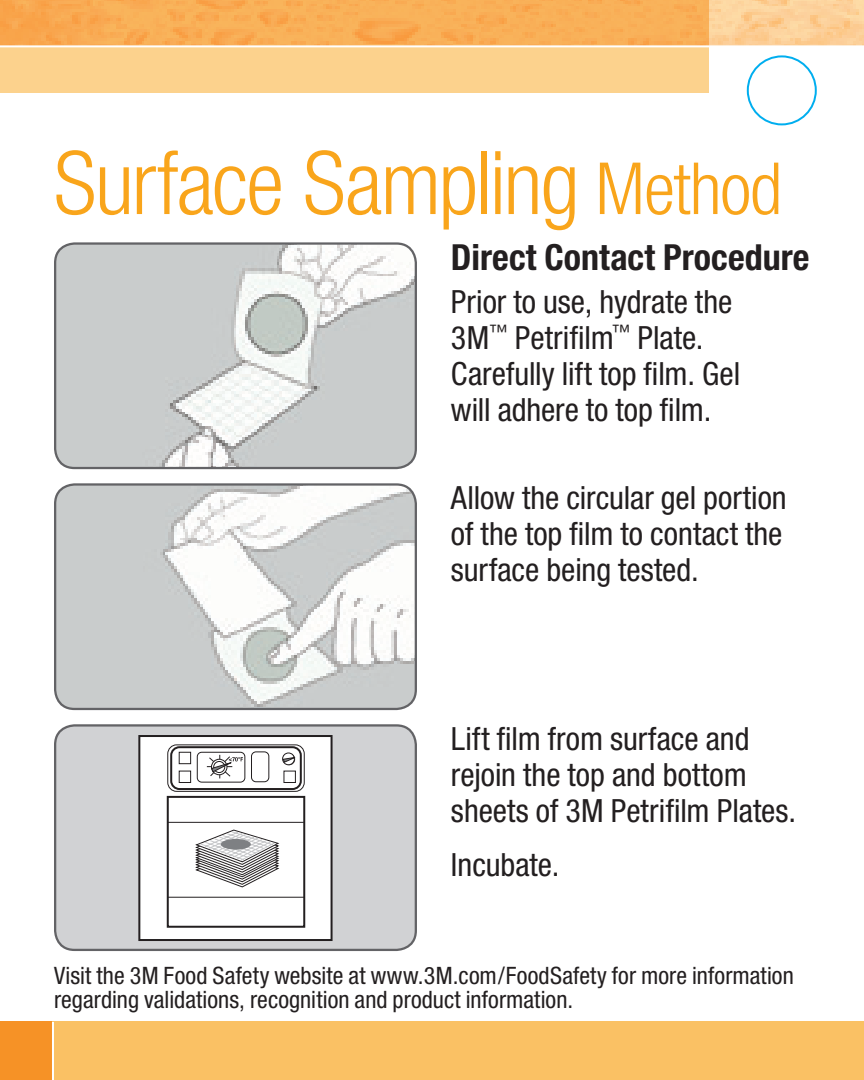
<style>
.page{position:relative;width:864px;height:1080px;background:#fff}
.page>*{position:absolute;margin:0;border:0;box-sizing:border-box;transform-origin:0 0}
.Absatzformat_1{font:300 condensed 88px "Helvetica Neue";letter-spacing:-.02em;color:#f9a51b}
.Absatzformat_1-2{font:700 condensed 36px "Helvetica Neue";color:#231f20}
.Absatzformat_1-3{font:condensed 32px/36px "Helvetica Neue";color:#231f20}
.t1{font:condensed 24px/24px "Helvetica Neue";letter-spacing:.005em;color:#231f20}
.s1{font-size:72px}
</style>
<div class="page">
<div style="left:0;top:1022px;width:864px;height:58px;background:#fac164"></div>
<div style="left:0;top:1022px;width:52px;height:58px;background:#f69226"></div>
<hr style="left:52px;top:1022px;width:2px;height:58px;background:#fff">
<div style="left:0;top:0;width:709px;height:92px;background:#fcd28d"></div>
<img style="left:0;top:0;width:864px;height:45px">
<hr style="left:0;top:45px;width:864px;height:2px;background:#fff">
<div style="left:55px;top:727px;width:361px;height:223px;background:#d1d2d4"></div>
<svg style="left:137px;top:734px;width:197px;height:208px"></svg>
<hr style="left:167px;top:822px;width:137px;height:1px;background:#231f20">
<hr style="left:168px;top:897px;width:136px;height:1px;background:#231f20">
<div style="left:170px;top:746px;width:132px;height:44px;border:2px solid #231f20;border-radius:8px"></div>
<div style="left:167px;top:744px;width:138px;height:48px;border:1px solid #231f20;border-radius:9px"></div>
<svg style="left:178px;top:751px;width:118px;height:32px"></svg>
<svg style="left:195px;top:829px;width:86px;height:59px"></svg>
<div style="left:221px;top:839px;width:30px;height:11px;background:#7e8083;border-radius:50%"></div>
<div style="left:54px;top:724px;width:363px;height:227px;border:2px solid #636366;border-radius:19px"></div>
<img style="left:55px;top:486px;width:361px;height:223px">
<div style="left:54px;top:483px;width:363px;height:227px;border:2px solid #636366;border-radius:19px"></div>
<img style="left:55px;top:245px;width:361px;height:223px">
<div style="left:54px;top:242px;width:363px;height:227px;border:2px solid #636366;border-radius:19px"></div>
<div style="left:747px;top:55px;width:70px;height:70px;border:2px solid #00aeef;border-radius:50%"></div>
<p class="Absatzformat_1" style="left:54px;top:132px;width:730px">Surface Sampling <span class="s1">Method</span></p>
<p class="Absatzformat_1-2" style="left:451px;top:236px;width:360px">Direct Contact Procedure</p>
<p class="Absatzformat_1-3" style="left:451px;top:283px;width:291px">Prior to use, hydrate the<br>3M<sup>™</sup> Petrifilm<sup>™</sup> Plate.<br>Carefully lift top film. Gel will adhere to top film.</p>
<p class="Absatzformat_1-3" style="left:451px;top:479px;width:337px">Allow the circular gel portion of the top film to contact the surface being tested.</p>
<p class="Absatzformat_1-3" style="left:451px;top:720px;width:347px">Lift film from surface and rejoin the top and bottom sheets of 3M Petrifilm Plates.</p>
<p class="Absatzformat_1-3" style="left:451px;top:846px;width:110px">Incubate.</p>
<p class="t1" style="left:54px;top:963px;width:741px">Visit the 3M Food Safety website at www.3M.com/FoodSafety for more information regarding validations, recognition and product information.</p>
</div>
